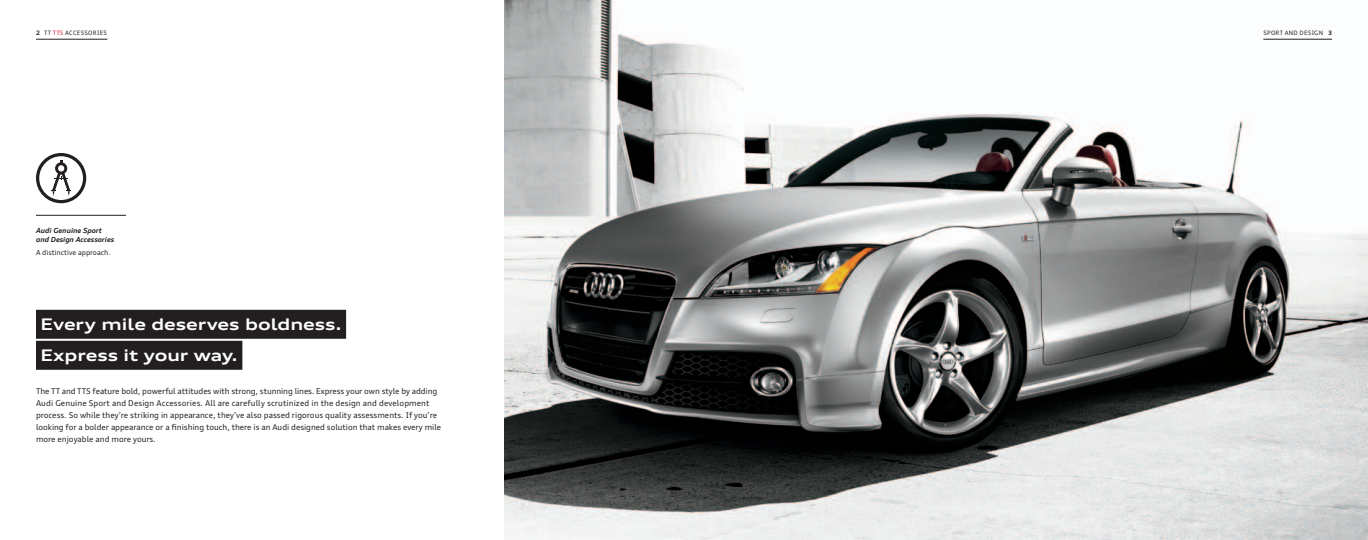
<style>
.page{position:relative;width:1368px;height:540px;background:#fff}
.page>*{position:absolute;margin:0;border:0;box-sizing:border-box;transform-origin:0 0}
.t1{font:700 expanded 16px/31px "Audi Type";color:#fff}
.t2{font:8px/12px "Audi Type";color:#231f20}
.t3{font:italic 700 7px/9px "Audi Type";color:#231f20}
.t4{font:7px "Audi Type";color:#231f20}
.t5{font:6px "Audi Type";letter-spacing:.05em;color:#231f20}
.s1{font-weight:700}
.s2{color:#e51836}
</style>
<div class="page">
<hr style="left:36px;top:39px;width:71px;height:1px;background:#231f20">
<img style="left:504px;top:0;width:864px;height:540px">
<hr style="left:1263px;top:39px;width:69px;height:1px;background:#231f20">
<div style="left:36px;top:153px;width:50px;height:50px;border:3px solid #231f20;border-radius:50%"></div>
<svg style="left:51px;top:160px;width:20px;height:36px"></svg>
<hr style="left:36px;top:215px;width:90px;height:1px;background:#231f20">
<div style="left:36px;top:310px;width:310px;height:29px;background:#231f20"></div>
<div style="left:36px;top:341px;width:206px;height:29px;background:#231f20"></div>
<p class="t5" style="left:36px;top:29px;width:72px"><span class="s1">2</span> TT <span class="s2">TTS</span> Accessories</p>
<p class="t5" style="left:1263px;top:29px;width:70px">SPORT AND DESIGN <span class="s1">3</span></p>
<p class="t3" style="left:36px;top:225px;width:80px">Audi Genuine Sport and Design Accessories</p>
<p class="t4" style="left:36px;top:248px;width:76px">A distinctive approach.</p>
<h1 class="t1" style="left:41px;top:308px;width:303px">Every mile deserves boldness.<br>Express it your way.</h1>
<p class="t2" style="left:36px;top:385px;width:407px">The TT and TTS feature bold, powerful attitudes with strong, stunning lines. Express your own style by adding Audi Genuine Sport and Design Accessories. All are carefully scrutinized in the design and development process. So while they’re striking in appearance, they’ve also passed rigorous quality assessments. If you’re looking for a bolder appearance or a finishing touch, there is an Audi designed solution that makes every mile more enjoyable and more yours.</p>
</div>
